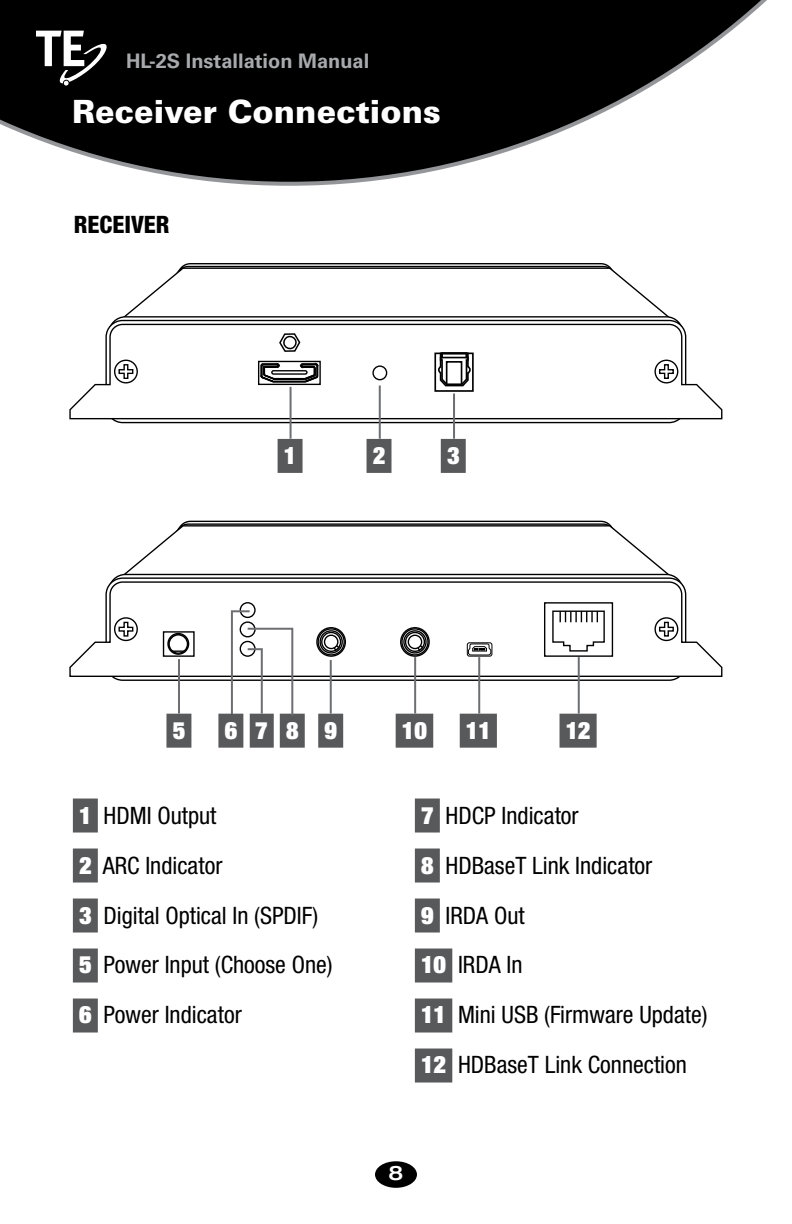
<style>
.page{position:relative;width:792px;height:1224px;background:#fff}
.page>*{position:absolute;margin:0;border:0;box-sizing:border-box;transform-origin:0 0}
.t1{font:900 32px "Univers LT Std";color:#fff}
.t2{font:condensed 24px/50px "Helvetica Neue LT Std";color:#000}
.t3{font:900 condensed 24px "Helvetica Neue LT Std";color:#fff}
.t4{font:800 condensed 24px "Helvetica Neue LT Std";color:#000}
.t5{font:700 20px "Univers LT Std";color:#a7a9ac}
.t6{font:500 expanded 20px "Helvetica Neue LT Std";color:#fff}
.s1{font-weight:900;color:#fff}
</style>
<div class="page">
<svg style="left:0;top:0;width:588px;height:186px;background:#212121"></svg>
<svg style="left:588px;top:0;width:179px;height:120px"></svg>
<div style="left:375px;top:1161px;width:42px;height:27px;background:#000;border-radius:50%"></div>
<svg style="left:36px;top:31px;width:73px;height:55px"></svg>
<div style="left:73px;top:799px;width:25px;height:34px;background:#58595b"></div>
<div style="left:73px;top:849px;width:25px;height:34px;background:#58595b"></div>
<div style="left:73px;top:899px;width:25px;height:34px;background:#58595b"></div>
<div style="left:73px;top:949px;width:25px;height:34px;background:#58595b"></div>
<div style="left:73px;top:999px;width:25px;height:34px;background:#58595b"></div>
<div style="left:415px;top:799px;width:25px;height:34px;background:#58595b"></div>
<div style="left:415px;top:849px;width:25px;height:34px;background:#58595b"></div>
<div style="left:415px;top:899px;width:25px;height:34px;background:#58595b"></div>
<div style="left:415px;top:949px;width:37px;height:34px;background:#58595b"></div>
<div style="left:415px;top:999px;width:37px;height:34px;background:#58595b"></div>
<div style="left:415px;top:1049px;width:37px;height:34px;background:#58595b"></div>
<div style="left:177px;top:521px;width:437px;height:55px;border:1px solid #000;border-radius:13px"></div>
<svg style="left:116px;top:524px;width:560px;height:53px"></svg>
<div style="left:105px;top:577px;width:581px;height:104px;border:1px solid #000;border-radius:17px"></div>
<svg style="left:69px;top:581px;width:654px;height:97px"></svg>
<svg style="left:655px;top:618px;width:23px;height:22px"></svg>
<div style="left:654px;top:617px;width:24px;height:24px;border:1px solid #000;border-radius:50%"></div>
<svg style="left:658px;top:621px;width:17px;height:16px"></svg>
<svg style="left:115px;top:618px;width:22px;height:22px"></svg>
<div style="left:114px;top:617px;width:24px;height:24px;border:1px solid #000;border-radius:50%"></div>
<svg style="left:118px;top:621px;width:16px;height:16px"></svg>
<svg style="left:317px;top:628px;width:28px;height:28px"></svg>
<div style="left:316px;top:627px;width:30px;height:30px;border:1px solid #000;border-radius:50%"></div>
<svg style="left:318px;top:629px;width:26px;height:26px"></svg>
<div style="left:317px;top:628px;width:28px;height:28px;border:1px solid #000;border-radius:50%"></div>
<svg style="left:320px;top:631px;width:22px;height:22px"></svg>
<div style="left:319px;top:630px;width:24px;height:24px;border:1px solid #000;border-radius:50%"></div>
<svg style="left:322px;top:633px;width:19px;height:18px"></svg>
<div style="left:321px;top:632px;width:20px;height:20px;border:1px solid #000;border-radius:50%"></div>
<svg style="left:329px;top:640px;width:12px;height:12px"></svg>
<svg style="left:325px;top:635px;width:13px;height:14px"></svg>
<div style="left:324px;top:635px;width:15px;height:14px;border:1px solid #000;border-radius:50%"></div>
<svg style="left:401px;top:628px;width:28px;height:28px"></svg>
<div style="left:400px;top:627px;width:30px;height:30px;border:1px solid #000;border-radius:50%"></div>
<svg style="left:402px;top:629px;width:26px;height:26px"></svg>
<div style="left:401px;top:628px;width:28px;height:28px;border:1px solid #000;border-radius:50%"></div>
<svg style="left:404px;top:631px;width:22px;height:22px"></svg>
<div style="left:403px;top:630px;width:24px;height:24px;border:1px solid #000;border-radius:50%"></div>
<svg style="left:406px;top:633px;width:18px;height:18px"></svg>
<div style="left:405px;top:632px;width:20px;height:20px;border:1px solid #000;border-radius:50%"></div>
<svg style="left:413px;top:640px;width:11px;height:12px"></svg>
<div style="left:408px;top:635px;width:14px;height:14px;background:#fff;border-radius:50%"></div>
<div style="left:408px;top:635px;width:14px;height:14px;border:1px solid #000;border-radius:50%"></div>
<svg style="left:240px;top:603px;width:15px;height:14px"></svg>
<div style="left:240px;top:602px;width:16px;height:16px;border:1px solid #000;border-radius:50%"></div>
<div style="left:177px;top:263px;width:437px;height:56px;border:1px solid #000;border-radius:13px"></div>
<svg style="left:116px;top:266px;width:561px;height:54px"></svg>
<div style="left:105px;top:320px;width:581px;height:103px;border:1px solid #000;border-radius:17px"></div>
<svg style="left:69px;top:323px;width:654px;height:97px"></svg>
<svg style="left:655px;top:360px;width:23px;height:23px"></svg>
<div style="left:654px;top:360px;width:24px;height:24px;border:1px solid #000;border-radius:50%"></div>
<svg style="left:658px;top:363px;width:17px;height:17px"></svg>
<svg style="left:115px;top:360px;width:22px;height:23px"></svg>
<div style="left:114px;top:360px;width:24px;height:24px;border:1px solid #000;border-radius:50%"></div>
<svg style="left:118px;top:363px;width:16px;height:17px"></svg>
<div style="left:545px;top:603px;width:67px;height:53px;background:#fff"></div>
<div style="left:544px;top:602px;width:69px;height:55px;border:1px solid #000"></div>
<svg style="left:552px;top:610px;width:53px;height:42px"></svg>
<svg style="left:373px;top:366px;width:14px;height:14px"></svg>
<div style="left:372px;top:365px;width:15px;height:15px;border:1px solid #000;border-radius:50%"></div>
<div style="left:258px;top:361px;width:63px;height:24px;border:1px solid #000"></div>
<svg style="left:259px;top:362px;width:61px;height:22px"></svg>
<svg style="left:278px;top:331px;width:23px;height:22px"></svg>
<div style="left:434px;top:353px;width:40px;height:39px;border:2px solid #000"></div>
<svg style="left:437px;top:352px;width:35px;height:35px"></svg>
<div style="left:446px;top:361px;width:16px;height:24px;border:2px solid #000"></div>
<div style="left:441px;top:353px;width:26px;height:5px;border:2px solid #000"></div>
<div style="left:467px;top:642px;width:25px;height:15px;border:1px solid #010101;border-radius:2px"></div>
<svg style="left:468px;top:643px;width:24px;height:13px"></svg>
<svg style="left:165px;top:633px;width:28px;height:22px"></svg>
<div style="left:163px;top:631px;width:32px;height:26px;border:1px solid #000"></div>
<div style="left:168px;top:634px;width:21px;height:20px;background:#060606;border-radius:50%"></div>
<div style="left:167px;top:633px;width:22px;height:22px;border:1px solid #000;border-radius:50%"></div>
<svg style="left:169px;top:635px;width:19px;height:18px"></svg>
<svg style="left:172px;top:641px;width:13px;height:12px"></svg>
<div style="left:168px;top:634px;width:20px;height:20px;border:1px solid #000;border-radius:50%"></div>
<div style="left:278px;top:439px;width:25px;height:34px;background:#58595b"></div>
<div style="left:280px;top:714px;width:25px;height:34px;background:#58595b"></div>
<div style="left:166px;top:714px;width:25px;height:34px;background:#58595b"></div>
<div style="left:250px;top:714px;width:24px;height:34px;background:#58595b"></div>
<div style="left:441px;top:439px;width:25px;height:34px;background:#58595b"></div>
<div style="left:367px;top:439px;width:24px;height:34px;background:#58595b"></div>
<div style="left:318px;top:714px;width:25px;height:34px;background:#58595b"></div>
<div style="left:396px;top:714px;width:37px;height:34px;background:#58595b"></div>
<div style="left:460px;top:714px;width:37px;height:34px;background:#58595b"></div>
<div style="left:560px;top:714px;width:37px;height:34px;background:#58595b"></div>
<hr style="left:290px;top:387px;width:2px;height:52px;background:#6d6e71">
<hr style="left:178px;top:659px;width:2px;height:55px;background:#6d6e71">
<hr style="left:330px;top:660px;width:2px;height:54px;background:#6d6e71">
<hr style="left:414px;top:657px;width:2px;height:57px;background:#6d6e71">
<hr style="left:478px;top:657px;width:2px;height:57px;background:#6d6e71">
<hr style="left:578px;top:657px;width:2px;height:57px;background:#6d6e71">
<hr style="left:453px;top:394px;width:2px;height:45px;background:#6d6e71">
<hr style="left:379px;top:386px;width:2px;height:53px;background:#6d6e71">
<svg style="left:230px;top:609px;width:64px;height:110px"></svg>
<div style="left:218px;top:714px;width:25px;height:34px;background:#58595b"></div>
<p class="t5" style="left:126px;top:49px;width:245px">HL-2S Installation Manual</p>
<h1 class="t1" style="left:72px;top:91px;width:371px">Receiver Connections</h1>
<p class="t4" style="left:74px;top:210px;width:97px">RECEIVER</p>
<p class="t3" style="left:284px;top:440px;width:14px">1</p>
<p class="t3" style="left:373px;top:440px;width:14px">2</p>
<p class="t3" style="left:447px;top:440px;width:14px">3</p>
<p class="t3" style="left:173px;top:715px;width:14px">5</p>
<p class="t3" style="left:255px;top:715px;width:45px">7 8</p>
<p class="t3" style="left:225px;top:715px;width:14px">6</p>
<p class="t3" style="left:324px;top:715px;width:14px">9</p>
<p class="t3" style="left:402px;top:715px;width:26px">10</p>
<p class="t3" style="left:466px;top:715px;width:26px">11</p>
<p class="t3" style="left:566px;top:715px;width:26px">12</p>
<p class="t2" style="left:79px;top:790px;width:255px"><span class="s1">1</span> HDMI Output<br><span class="s1">2</span> ARC Indicator<br><span class="s1">3</span> Digital Optical In (SPDIF)<br><span class="s1">5</span> Power Input (Choose One)<br><span class="s1">6</span> Power Indicator</p>
<p class="t2" style="left:421px;top:790px;width:288px"><span class="s1">7</span> HDCP Indicator<br><span class="s1">8</span> HDBaseT Link Indicator<br><span class="s1">9</span> IRDA Out<br><span class="s1">10</span> IRDA In<br><span class="s1">11</span> Mini USB (Firmware Update)<br><span class="s1">12</span> HDBaseT Link Connection</p>
<p class="t6" style="left:389px;top:1161px;width:16px">8</p>
</div>
